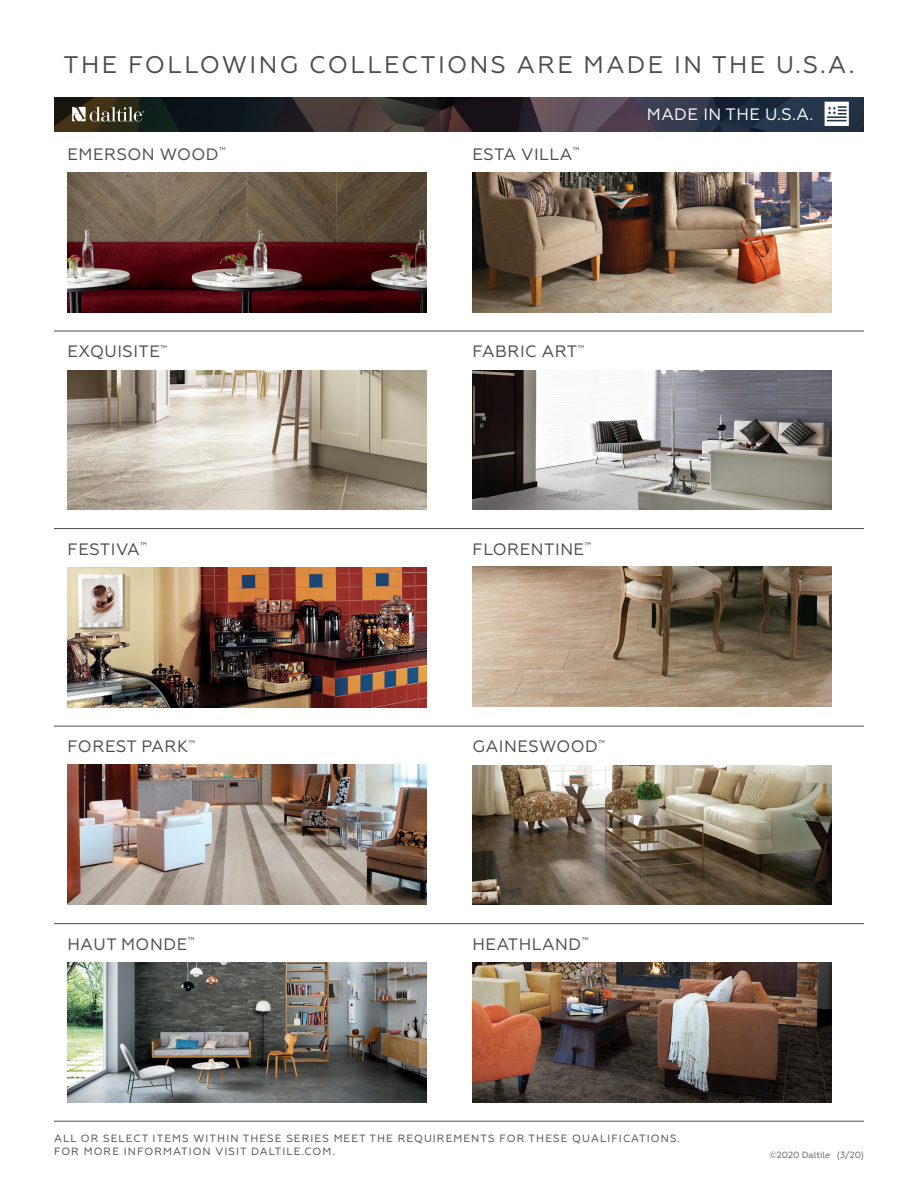
<style>
.page{position:relative;width:918px;height:1188px;background:#fff}
.page>*{position:absolute;margin:0;border:0;box-sizing:border-box;transform-origin:0 0}
.t1{font:24px "Geometria";letter-spacing:.1em;color:#4b4c4d}
.t2{font:16.5px "Geometria";letter-spacing:.03em;color:#4b4c4d}
.t3{font:16.5px "Geometria";letter-spacing:.03em;color:#fff}
.t4{font:10.5px/12.6px "Geometria";letter-spacing:.1em;color:#4b4c4d}
.t5{font:9px "Geometria";letter-spacing:-.01em;color:#676058}
.s1{color:#4e4f4e}
</style>
<div class="page">
<hr style="left:54px;top:331px;width:405px;height:1px;background:#4b4c4d">
<hr style="left:459px;top:331px;width:405px;height:1px;background:#4b4c4d">
<hr style="left:54px;top:528px;width:405px;height:1px;background:#4b4c4d">
<hr style="left:459px;top:528px;width:405px;height:1px;background:#4b4c4d">
<hr style="left:54px;top:726px;width:405px;height:1px;background:#4b4c4d">
<hr style="left:459px;top:726px;width:405px;height:1px;background:#4b4c4d">
<hr style="left:54px;top:923px;width:405px;height:1px;background:#4b4c4d">
<hr style="left:459px;top:923px;width:405px;height:1px;background:#4b4c4d">
<hr style="left:54px;top:1121px;width:405px;height:1px;background:#4b4c4d">
<hr style="left:459px;top:1121px;width:405px;height:1px;background:#4b4c4d">
<img style="left:54px;top:97px;width:810px;height:34px">
<svg style="left:72px;top:107px;width:72px;height:15px"></svg>
<svg style="left:825px;top:102px;width:24px;height:24px"></svg>
<img style="left:68px;top:173px;width:358px;height:139px">
<img style="left:472px;top:173px;width:359px;height:139px">
<img style="left:68px;top:370px;width:358px;height:140px">
<img style="left:472px;top:370px;width:359px;height:140px">
<img style="left:68px;top:568px;width:358px;height:139px">
<img style="left:472px;top:567px;width:359px;height:140px">
<img style="left:68px;top:764px;width:358px;height:140px">
<img style="left:472px;top:765px;width:359px;height:140px">
<img style="left:68px;top:963px;width:358px;height:139px">
<img style="left:472px;top:963px;width:359px;height:139px">
<h1 class="t1" style="left:64px;top:50px;width:792px">THE FOLLOWING COLLECTIONS ARE MADE IN THE U.S.A.</h1>
<h2 class="t2" style="left:68px;top:144px;width:160px">EMERSON WOOD<sup>™</sup></h2>
<h2 class="t2" style="left:473px;top:144px;width:108px">ESTA VILLA<sup>™</sup></h2>
<h2 class="t3" style="left:647px;top:105px;width:168px">MADE IN THE U.S.A.</h2>
<h2 class="t2" style="left:68px;top:342px;width:101px">EXQUISITE<sup>™</sup></h2>
<h2 class="t2" style="left:473px;top:342px;width:113px">FABRIC ART<sup>™</sup></h2>
<h2 class="t2" style="left:68px;top:540px;width:81px">FESTIVA<sup>™</sup></h2>
<h2 class="t2" style="left:473px;top:540px;width:120px">FLORENTINE<sup>™</sup></h2>
<h2 class="t2" style="left:68px;top:737px;width:129px">FOREST PARK<sup>™</sup></h2>
<h2 class="t2" style="left:473px;top:737px;width:134px">GAINESWOOD<sup>™</sup></h2>
<h2 class="t2" style="left:68px;top:935px;width:128px">HAUT MONDE<sup>™</sup></h2>
<h2 class="t2" style="left:473px;top:935px;width:117px">HEATHLAND<sup>™</sup></h2>
<p class="t4" style="left:54px;top:1132px;width:627px">ALL OR SELECT ITEMS WITHIN THESE SERIES MEET THE REQUIREMENTS FOR THESE QUALIFICATIONS.<br>FOR MORE INFORMATION VISIT DALTILE.COM.</p>
<p class="t5" style="left:769px;top:1150px;width:96px"><span class="s1">©</span>2020 Daltile (3/20)</p>
</div>
